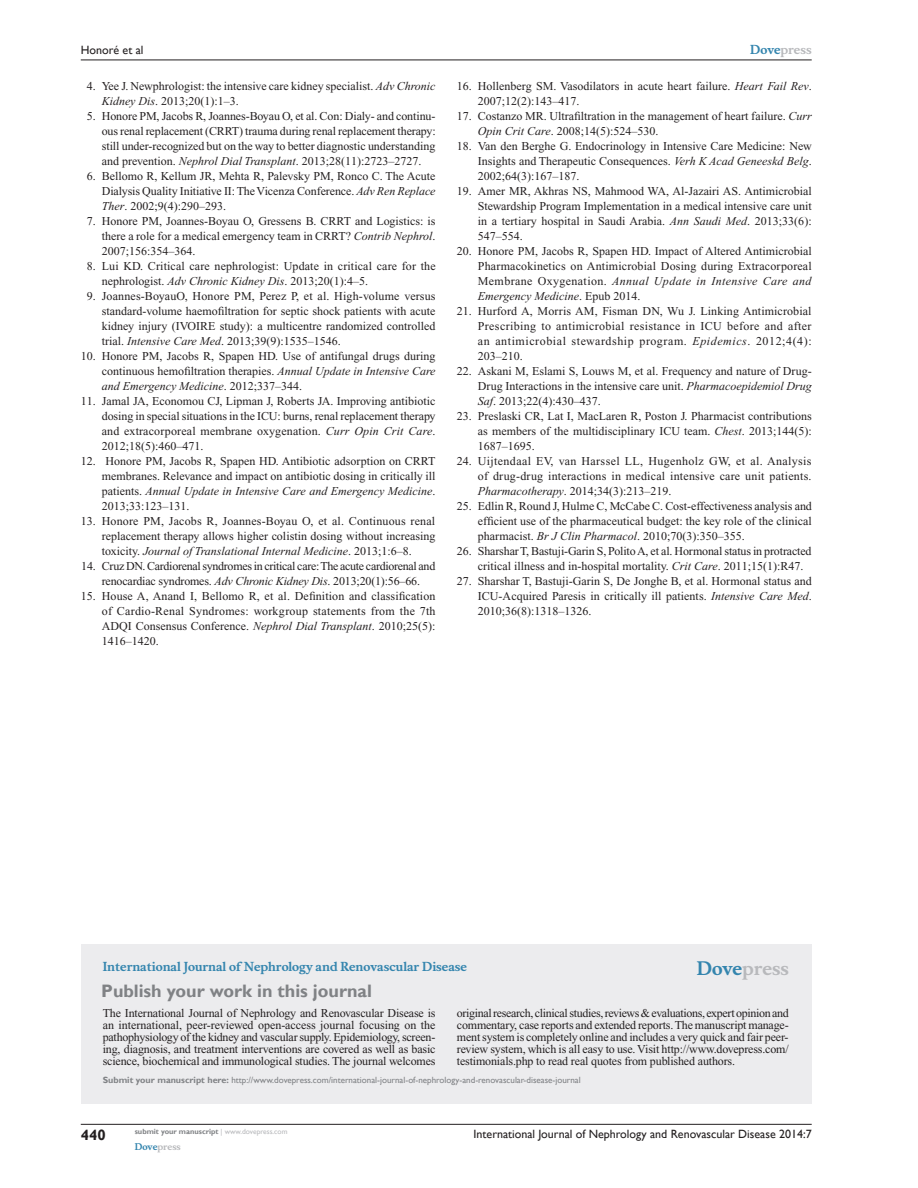
<style>
.page{position:relative;width:918px;height:1188px;background:#fff}
.page>*{position:absolute;margin:0;border:0;box-sizing:border-box;transform-origin:0 0}
.PromBx-H1{font:700 18px "Gill Sans";color:#808285}
.PromBx-Brand{font:700 18px "Musee";color:#b8b9bc}
.t1{font:700 15px "Gill Sans";color:#231f20}
.RefNL2{font:12px/15px "Times New Roman";color:#231f20;text-align:justify}
.PromBx-Tx{font:12px/12px "Times New Roman";letter-spacing:-.015em;color:#231f20;text-align:justify}
.RefNL2-2{font:12px/15px "Times New Roman";letter-spacing:-.025em;color:#231f20;text-align:center}
.t2{font:12px "Gill Sans";color:#231f20}
.PromBx-JrnlName{font:700 12px "Musee";color:#3485ae}
.t3{font:700 12px "Musee";color:#b8b9bc}
.PromBx-SubmitMssWebA{font:9px "Gill Sans";color:#808285}
.t4{font:700 9px "Musee";color:#b8b9bc}
.t5{font:700 7.5px "Gill Sans";color:#808285}
.s1{font-style:italic}
.s2{color:#3485ae}
.s3{font-weight:700}
.s4{font-weight:400;color:#b8b9bc}
</style>
<div class="page">
<div style="left:81px;top:944px;width:731px;height:159px;background:#ececee"></div>
<hr style="left:81px;top:1124px;width:731px;height:1px;background:#231f20">
<hr style="left:81px;top:60px;width:731px;height:1px;background:#231f20">
<p class="t2" style="left:81px;top:43px;width:64px">Honoré et al</p>
<p class="RefNL2" style="left:102px;top:79px;width:335px;text-indent:-15px">4. Yee J. Newphrologist: the intensive care kidney specialist. <span class="s1">Adv Chronic<br>Kidney Dis</span>. 2013;20(1):1–3.</p>
<p class="RefNL2" style="left:102px;top:109px;width:335px;text-indent:-15px">5. Honore PM, Jacobs R, Joannes-Boyau O, et al. Con: Dialy- and continu&shy;ous renal replacement (CRRT) trauma during renal replacement therapy: still under-recognized but on the way to better diagnostic understanding and prevention. <span class="s1">Nephrol Dial Transplant</span>. 2013;28(11):2723–2727.</p>
<p class="RefNL2" style="left:102px;top:169px;width:335px;text-indent:-15px">6. Bellomo R, Kellum JR, Mehta R, Palevsky PM, Ronco C. The Acute Dialysis Quality Initiative II: The Vicenza Conference. <span class="s1">Adv Ren Replace Ther</span>. 2002;9(4):290–293.</p>
<p class="RefNL2" style="left:102px;top:214px;width:335px;text-indent:-15px">7. Honore PM, Joannes-Boyau O, Gressens B. CRRT and Logistics: is there a role for a medical emergency team in CRRT? <span class="s1">Contrib Nephrol</span>.<br>2007;156:354–364.</p>
<p class="RefNL2" style="left:102px;top:259px;width:335px;text-indent:-15px">8. Lui KD. Critical care nephrologist: Update in critical care for the nephrologist. <span class="s1">Adv Chronic Kidney Dis</span>. 2013;20(1):4–5.</p>
<p class="RefNL2" style="left:102px;top:289px;width:335px;text-indent:-15px">9. Joannes-BoyauO, Honore PM, Perez P, et al. High-volume versus standard-volume haemofiltration for septic shock patients with acute kidney injury (IVOIRE study): a multicentre randomized controlled trial. <span class="s1">Intensive Care Med</span>. 2013;39(9):1535–1546.</p>
<p class="RefNL2" style="left:102px;top:349px;width:335px;text-indent:-21px">10. Honore PM, Jacobs R, Spapen HD. Use of antifungal drugs during continuous hemofiltration therapies. <span class="s1">Annual Update in Intensive Care and Emergency Medicine</span>. 2012;337–344.</p>
<p class="RefNL2" style="left:102px;top:394px;width:335px;text-indent:-21px">11. Jamal JA, Economou CJ, Lipman J, Roberts JA. Improving antibiotic dosing in special situations in the ICU: burns, renal replacement therapy and extracorporeal membrane oxygenation. <span class="s1">Curr Opin Crit Care</span>.<br>2012;18(5):460–471.</p>
<p class="RefNL2" style="left:102px;top:454px;width:335px;text-indent:-21px">12. Honore PM, Jacobs R, Spapen HD. Antibiotic adsorption on CRRT membranes. Relevance and impact on antibiotic dosing in critically ill patients. <span class="s1">Annual Update in Intensive Care and Emergency Medicine</span>.<br>2013;33:123–131.</p>
<p class="RefNL2" style="left:102px;top:514px;width:335px;text-indent:-21px">13. Honore PM, Jacobs R, Joannes-Boyau O, et al. Continuous renal replacement therapy allows higher colistin dosing without increasing toxicity. <span class="s1">Journal of Translational Internal Medicine</span>. 2013;1:6–8.</p>
<p class="RefNL2-2" style="left:81px;top:559px;width:356px">14. Cruz DN. Cardiorenal syndromes in critical care: The acute cardiorenal and renocardiac syndromes. <span class="s1">Adv Chronic Kidney Dis</span>. 2013;20(1):56–66.</p>
<p class="RefNL2" style="left:102px;top:589px;width:335px;text-indent:-21px">15. House A, Anand I, Bellomo R, et al. Definition and classification of Cardio-Renal Syndromes: workgroup statements from the 7th ADQI Consensus Conference. <span class="s1">Nephrol Dial Transplant</span>. 2010;25(5):<br>1416–1420.</p>
<p class="t3" style="left:750px;top:43px;width:63px"><span class="s2">Dove</span>press</p>
<p class="RefNL2" style="left:478px;top:79px;width:335px;text-indent:-21px">16. Hollenberg SM. Vasodilators in acute heart failure. <span class="s1">Heart Fail Rev</span>.<br>2007;12(2):143–417.</p>
<p class="RefNL2" style="left:478px;top:109px;width:335px;text-indent:-21px">17. Costanzo MR. Ultrafiltration in the management of heart failure. <span class="s1">Curr<br>Opin Crit Care</span>. 2008;14(5):524–530.</p>
<p class="RefNL2" style="left:478px;top:139px;width:335px;text-indent:-21px">18. Van den Berghe G. Endocrinology in Intensive Care Medicine: New Insights and Therapeutic Consequences. <span class="s1">Verh K Acad Geneeskd Belg</span>.<br>2002;64(3):167–187.</p>
<p class="RefNL2" style="left:478px;top:184px;width:335px;text-indent:-21px">19. Amer MR, Akhras NS, Mahmood WA, Al-Jazairi AS. Antimicrobial Stewardship Program Implementation in a medical intensive care unit in a tertiary hospital in Saudi Arabia. <span class="s1">Ann Saudi Med</span>. 2013;33(6):<br>547–554.</p>
<p class="RefNL2" style="left:478px;top:244px;width:335px;text-indent:-21px">20. Honore PM, Jacobs R, Spapen HD. Impact of Altered Antimicrobial Pharmacokinetics on Antimicrobial Dosing during Extracorporeal Membrane Oxygenation. <span class="s1">Annual Update in Intensive Care and Emergency Medicine</span>. Epub 2014.</p>
<p class="RefNL2" style="left:478px;top:304px;width:335px;text-indent:-21px">21. Hurford A, Morris AM, Fisman DN, Wu J. Linking Antimicrobial Prescribing to antimicrobial resistance in ICU before and after an antimicrobial stewardship program. <span class="s1">Epidemics</span>. 2012;4(4):<br>203–210.</p>
<p class="RefNL2" style="left:478px;top:364px;width:335px;text-indent:-21px">22. Askani M, Eslami S, Louws M, et al. Frequency and nature of Drug-Drug Interactions in the intensive care unit. <span class="s1">Pharmacoepidemiol Drug Saf</span>. 2013;22(4):430–437.</p>
<p class="RefNL2" style="left:478px;top:409px;width:335px;text-indent:-21px">23. Preslaski CR, Lat I, MacLaren R, Poston J. Pharmacist contributions as members of the multidisciplinary ICU team. <span class="s1">Chest</span>. 2013;144(5):<br>1687–1695.</p>
<p class="RefNL2" style="left:478px;top:454px;width:335px;text-indent:-21px">24. Uijtendaal EV, van Harssel LL, Hugenholz GW, et al. Analysis of drug-drug interactions in medical intensive care unit patients.<br><span class="s1">Pharmacotherapy</span>. 2014;34(3):213–219.</p>
<p class="RefNL2" style="left:478px;top:499px;width:336px;text-indent:-21px">25. Edlin R, Round J, Hulme C, McCabe C. Cost-effectiveness analysis and efficient use of the pharmaceutical budget: the key role of the clinical pharmacist. <span class="s1">Br J Clin Pharmacol</span>. 2010;70(3):350–355.</p>
<p class="RefNL2" style="left:478px;top:544px;width:335px;text-indent:-21px">26. Sharshar T, Bastuji-Garin S, Polito A, et al. Hormonal status in protracted critical illness and in-hospital mortality. <span class="s1">Crit Care</span>. 2011;15(1):R47.</p>
<p class="RefNL2" style="left:478px;top:574px;width:335px;text-indent:-21px">27. Sharshar T, Bastuji-Garin S, De Jonghe B, et al. Hormonal status and ICU-Acquired Paresis in critically ill patients. <span class="s1">Intensive Care Med</span>.<br>2010;36(8):1318–1326.</p>
<p class="PromBx-JrnlName" style="left:103px;top:959px;width:366px">International Journal of Nephrology and Renovascular Disease</p>
<p class="PromBx-H1" style="left:101px;top:980px;width:272px">Publish your work in this journal</p>
<p class="PromBx-Brand" style="left:697px;top:958px;width:94px"><span class="s2">Dove</span>press</p>
<p class="PromBx-Tx" style="left:103px;top:1007px;width:334px">The International Journal of Nephrology and Renovascular Disease is an international, peer-reviewed open-access journal focusing on the pathophysiology of the kidney and vascular supply. Epidemiology, screen&shy;ing, diagnosis, and treatment interventions are covered as well as basic science, biochemical and immunological studies. The journal welcomes</p>
<p class="PromBx-Tx" style="left:457px;top:1007px;width:334px">original research, clinical studies, reviews &amp; evaluations, expert opinion and commentary, case reports and extended reports. The manuscript manage&shy;ment system is completely online and includes a very quick and fair peer&shy;review system, which is all easy to use. Visit http://www.dovepress.com/ testimonials.php to read real quotes from published authors.</p>
<p class="PromBx-SubmitMssWebA" style="left:103px;top:1075px;width:479px"><span class="s3">Submit your manuscript here:</span> http://www.dovepress.com/international-journal-of-nephrology-and-renovascular-disease-journal</p>
<p class="t1" style="left:81px;top:1126px;width:26px">440</p>
<p class="t5" style="left:135px;top:1127px;width:154px">submit your manuscript <span class="s4">| www.dovepress.com</span></p>
<p class="t4" style="left:135px;top:1141px;width:48px"><span class="s2">Dove</span>press</p>
<p class="t2" style="left:474px;top:1127px;width:340px">International Journal of Nephrology and Renovascular Disease 2014:7</p>
</div>
